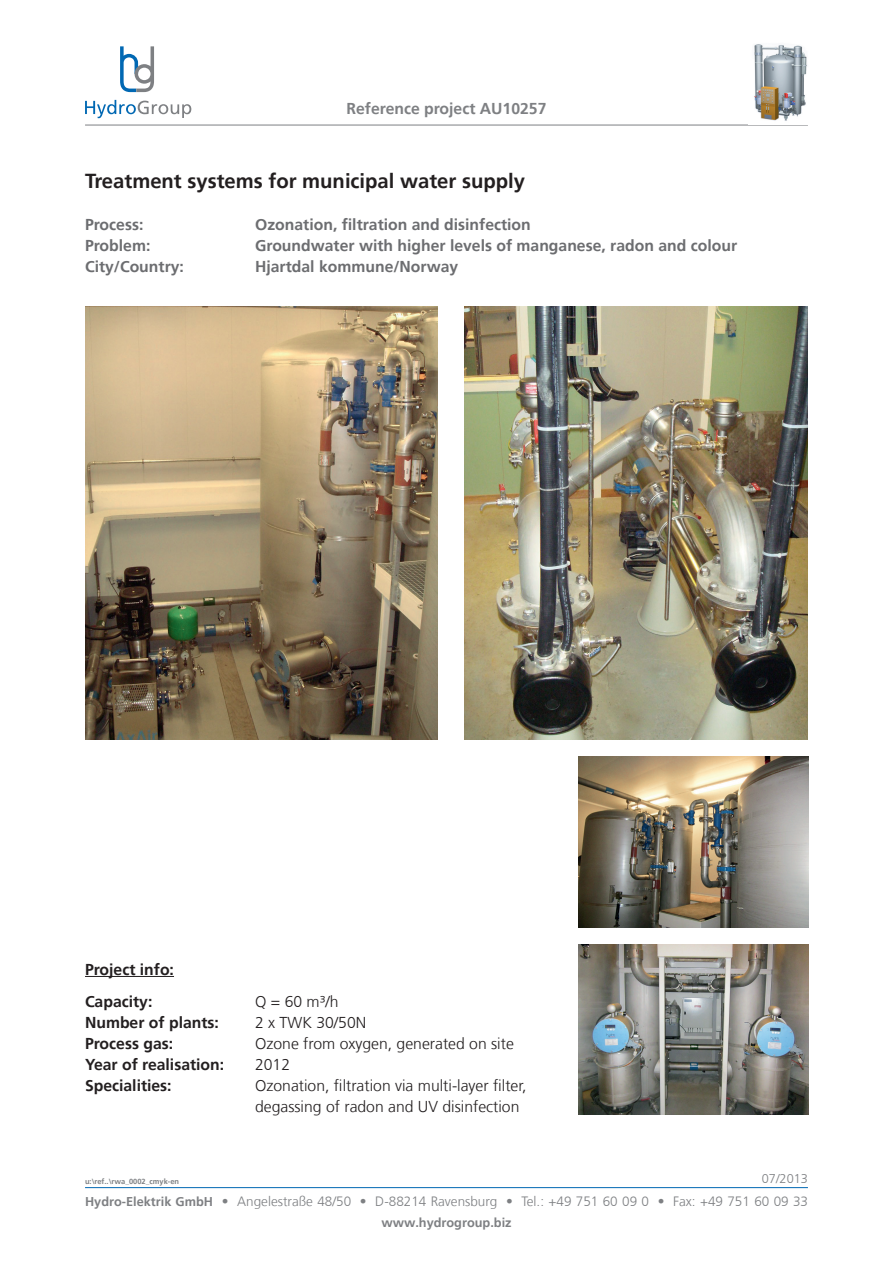
<style>
.page{position:relative;width:893px;height:1263px;background:#fff}
.page>*{position:absolute;margin:0;border:0;box-sizing:border-box;transform-origin:0 0}
.t1{font:700 20.25px "Frutiger";color:#231f20}
.t2{font:700 15.75px "Frutiger";color:#6c6d70}
.t3{font:300 15.75px/21px "Frutiger";color:#231f20}
.t4{font:700 15.75px/31.5px "Frutiger";color:#231f20}
.t5{font:700 15.75px "Frutiger";color:#7e8083}
.t6{font:300 13.5px "Frutiger";color:#7e8083}
.t7{font:700 12.75px "Frutiger";color:#7e8083}
.t8{font:300 12.75px "Frutiger";color:#7e8083}
.t9{font:700 7.5px "Frutiger";color:#7e8083}
.s1{font-weight:700;font-size:12.75px}
</style>
<div class="page">
<hr style="left:85px;top:1187px;width:723px;height:1px;background:#0168b3">
<svg style="left:85px;top:100px;width:106px;height:18px"></svg>
<svg style="left:120px;top:46px;width:34px;height:46px"></svg>
<hr style="left:85px;top:125px;width:723px;height:1px;background:#7e8083">
<img style="left:754px;top:44px;width:53px;height:77px">
<img style="left:578px;top:944px;width:230px;height:170px">
<img style="left:578px;top:757px;width:230px;height:170px">
<img style="left:85px;top:306px;width:353px;height:434px">
<hr style="left:85px;top:976px;width:89px;height:1px;background:#231f20">
<img style="left:464px;top:306px;width:344px;height:434px">
<p class="t5" style="left:347px;top:99px;width:201px">Reference project AU10257</p>
<p class="t1" style="left:85px;top:169px;width:441px">Treatment systems for municipal water supply</p>
<p class="t2" style="left:85px;top:215px;width:60px">Process:</p>
<p class="t2" style="left:255px;top:215px;width:277px">Ozonation, filtration and disinfection</p>
<p class="t2" style="left:85px;top:236px;width:67px">Problem:</p>
<p class="t2" style="left:255px;top:236px;width:483px">Groundwater with higher levels of manganese, radon and colour</p>
<p class="t2" style="left:85px;top:257px;width:100px">City/Country:</p>
<p class="t2" style="left:255px;top:257px;width:205px">Hjartdal kommune/Norway</p>
<p class="t4" style="left:85px;top:954px;width:90px">Project info:<br>Capacity:</p>
<p class="t3" style="left:255px;top:991px;width:85px">Q = 60 m³/h</p>
<p class="t4" style="left:85px;top:1006px;width:135px">Number of plants:</p>
<p class="t3" style="left:255px;top:1012px;width:113px">2 x TWK 30/50N</p>
<p class="t4" style="left:85px;top:1027px;width:90px">Process gas:</p>
<p class="t3" style="left:255px;top:1033px;width:260px">Ozone from oxygen, generated on site</p>
<p class="t4" style="left:85px;top:1048px;width:141px">Year of realisation:</p>
<p class="t3" style="left:255px;top:1054px;width:37px">2012</p>
<p class="t4" style="left:85px;top:1069px;width:88px">Specialities:</p>
<p class="t3" style="left:255px;top:1075px;width:273px">Ozonation, filtration via multi-layer filter, degassing of radon and UV disinfection</p>
<p class="t9" style="left:85px;top:1176px;width:96px">u:\ref..\rwa_0002_cmyk-en</p>
<p class="t8" style="left:762px;top:1171px;width:48px">07/2013</p>
<p class="t6" style="left:85px;top:1194px;width:724px"><span class="s1">Hydro-Elektrik GmbH</span> • Angelestraße 48/50 • D-88214 Ravensburg • Tel.: +49 751 60 09 0 • Fax: +49 751 60 09 33</p>
<p class="t7" style="left:381px;top:1215px;width:132px">www.hydrogroup.biz</p>
</div>
